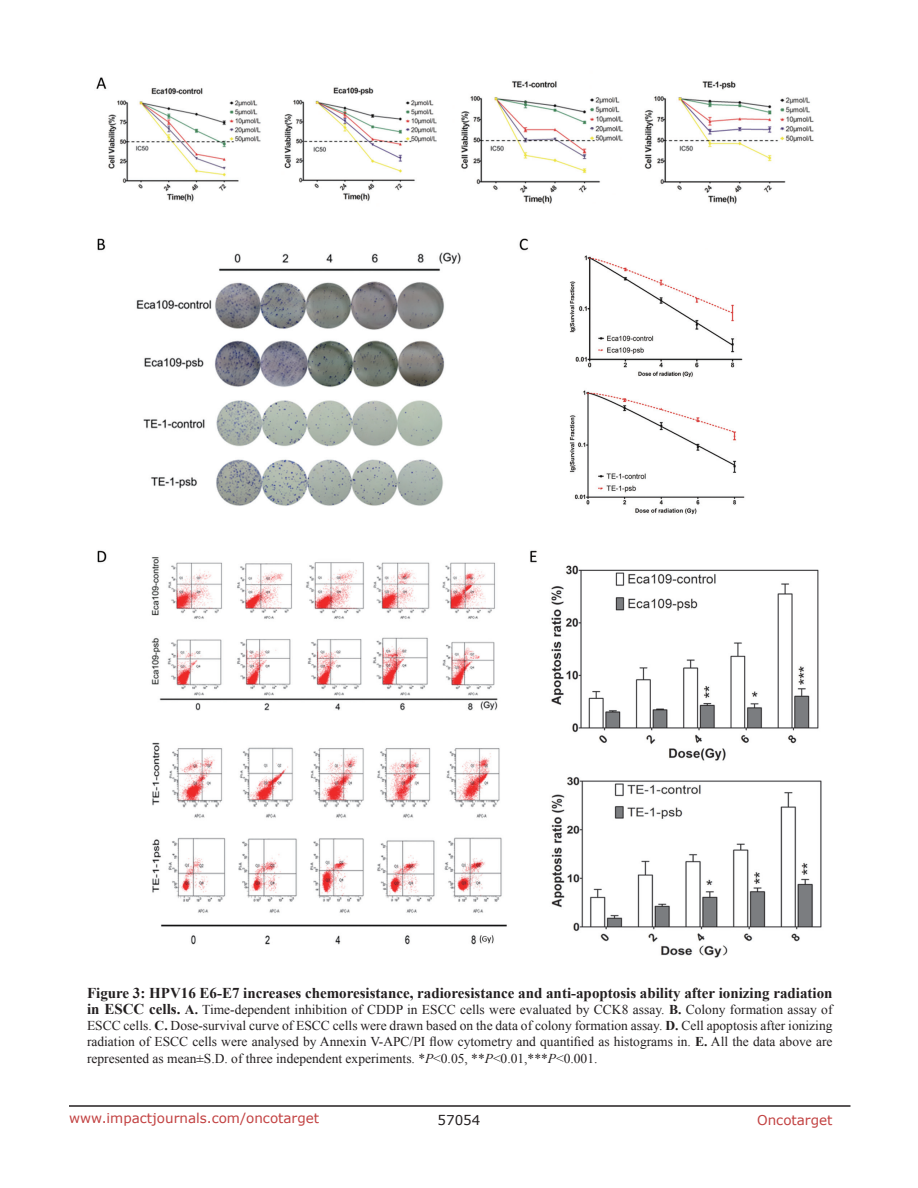
<style>
.page{position:relative;width:918px;height:1188px;background:#fff}
.page>*{position:absolute;margin:0;border:0;box-sizing:border-box;transform-origin:0 0}
.t1{font:700 15px "Times New Roman";color:#231f20}
.t2{font:13.5px/16.2px "Times New Roman";color:#231f20;text-align:justify}
.t3{font:13.5px "Verdana";color:#c24141}
.t4{font:13.5px "Verdana";color:#231f20}
.s1{font-weight:700;font-size:15px}
.s2{font-weight:700}
.s3{font-style:italic}
</style>
<div class="page">
<hr style="left:69px;top:1105px;width:781px;height:2px;background:#231f20">
<img style="left:96px;top:77px;width:726px;height:881px">
<p class="t1" style="left:87px;top:982px;width:747px">Figure 3: HPV16 E6-E7 increases chemoresistance, radioresistance and anti-apoptosis ability after ionizing radiation</p>
<p class="t2" style="left:87px;top:1001px;width:747px"><span class="s1">in ESCC cells.</span> <span class="s2">A.</span> Time-dependent inhibition of CDDP in ESCC cells were evaluated by CCK8 assay. <span class="s2">B.</span> Colony formation assay of ESCC cells. <span class="s2">C.</span> Dose-survival curve of ESCC cells were drawn based on the data of colony formation assay. <span class="s2">D.</span> Cell apoptosis after ionizing radiation of ESCC cells were analysed by Annexin V-APC/PI flow cytometry and quantified as histograms in. <span class="s2">E.</span> All the data above are represented as mean±S.D. of three independent experiments. *<span class="s3">P</span>&lt;0.05, **<span class="s3">P</span>&lt;0.01,***<span class="s3">P</span>&lt;0.001.</p>
<p class="t3" style="left:69px;top:1109px;width:252px">www.impactjournals.com/oncotarget</p>
<p class="t4" style="left:438px;top:1111px;width:44px">57054</p>
<p class="t3" style="left:757px;top:1111px;width:77px">Oncotarget</p>
</div>
